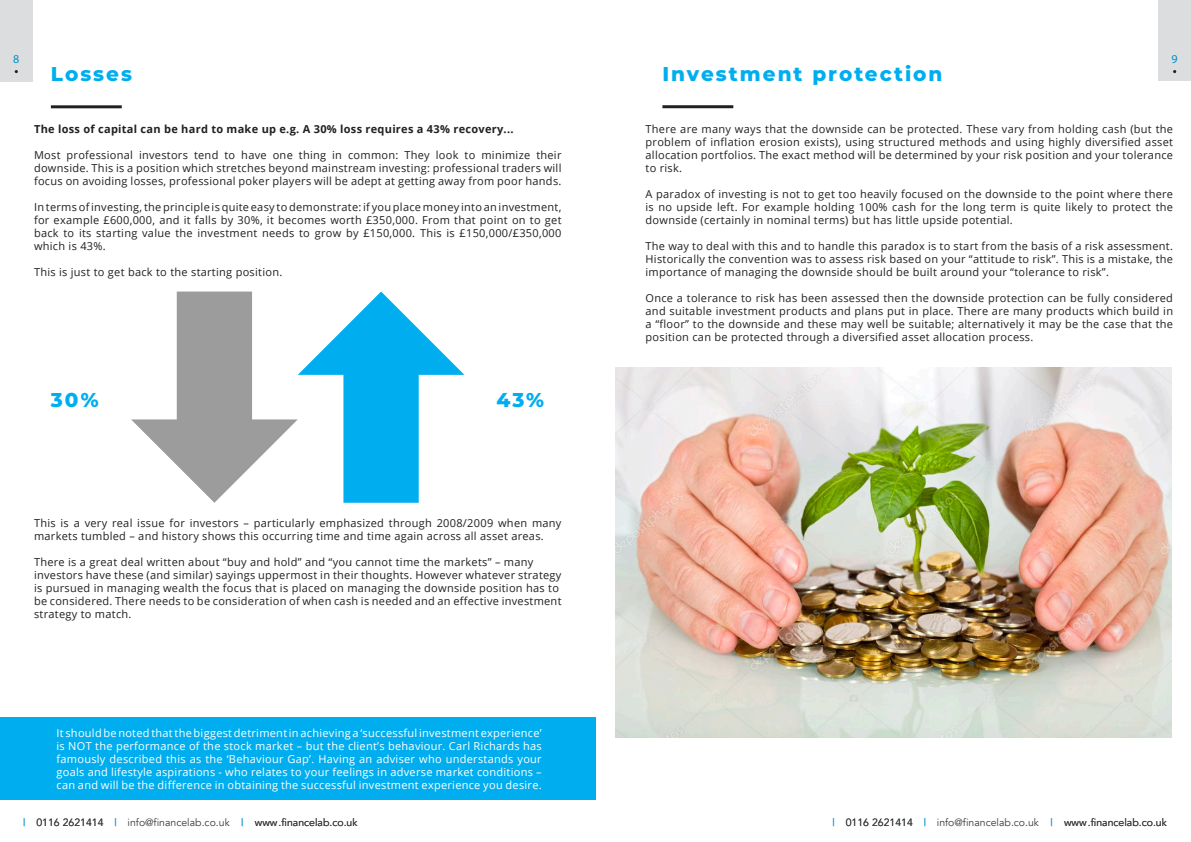
<style>
.page{position:relative;width:1191px;height:842px;background:#fff}
.page>*{position:absolute;margin:0;border:0;box-sizing:border-box;transform-origin:0 0}
.t1{font:800 20px "Montserrat";letter-spacing:.1em;color:#00aeef}
.t2{font:12px "Myriad Pro";color:#0091c6}
.t3{font:11px/13px "Open Sans";letter-spacing:.025em;color:#231f20;text-align:justify}
.t4{font:11px/13px "Open Sans";letter-spacing:.025em;color:#fff;text-align:justify}
.t5{font:700 11px "Open Sans";letter-spacing:.025em;color:#231f20}
.t6{font:10.5px "Avenir";color:#383c3d}
.t7{font:10.5px "Avenir";color:#179dd9}
.s1{color:#179dd9}
</style>
<div class="page">
<img style="left:615px;top:368px;width:556px;height:369px">
<div style="left:0;top:717px;width:595px;height:82px;background:#00aeef"></div>
<hr style="left:51px;top:105px;width:71px;height:3px;background:#231f20">
<hr style="left:662px;top:105px;width:71px;height:3px;background:#231f20">
<svg style="left:131px;top:292px;width:333px;height:211px"></svg>
<div style="left:1158px;top:0;width:33px;height:81px;background:#dcdddf"></div>
<div style="left:0;top:0;width:33px;height:81px;background:#dcdddf"></div>
<p class="t2" style="left:13px;top:52px;width:8px">8</p>
<p class="t2" style="left:1171px;top:52px;width:8px">9</p>
<p class="t1" style="left:51px;top:59px;width:83px">Losses</p>
<p class="t1" style="left:662px;top:60px;width:281px">Investment protection</p>
<p class="t5" style="left:34px;top:121px;width:481px">The loss of capital can be hard to make up e.g. A 30% loss requires a 43% recovery...</p>
<p class="t3" style="left:34px;top:148px;width:529px">Most professional investors tend to have one thing in common: They look to minimize their downside. This is a position which stretches beyond mainstream investing: professional traders will focus on avoiding losses, professional poker players will be adept at getting away from poor hands.</p>
<p class="t3" style="left:34px;top:200px;width:529px">In terms of investing, the principle is quite easy to demonstrate: if you place money into an investment, for example £600,000, and it falls by 30%, it becomes worth £350,000. From that point on to get back to its starting value the investment needs to grow by £150,000. This is £150,000/£350,000 which is 43%.</p>
<p class="t3" style="left:34px;top:265px;width:250px">This is just to get back to the starting position.</p>
<p class="t3" style="left:645px;top:122px;width:529px">There are many ways that the downside can be protected. These vary from holding cash (but the problem of inflation erosion exists), using structured methods and using highly diversified asset allocation portfolios. The exact method will be determined by your risk position and your tolerance to risk.</p>
<p class="t3" style="left:645px;top:187px;width:529px">A paradox of investing is not to get too heavily focused on the downside to the point where there is no upside left. For example holding 100% cash for the long term is quite likely to protect the downside (certainly in nominal terms) but has little upside potential.</p>
<p class="t3" style="left:645px;top:239px;width:529px">The way to deal with this and to handle this paradox is to start from the basis of a risk assessment.<br>Historically the convention was to assess risk based on your “attitude to risk”. This is a mistake, the importance of managing the downside should be built around your “tolerance to risk”.</p>
<p class="t3" style="left:645px;top:291px;width:529px">Once a tolerance to risk has been assessed then the downside protection can be fully considered and suitable investment products and plans put in place. There are many products which build in a “floor” to the downside and these may well be suitable; alternatively it may be the case that the position can be protected through a diversified asset allocation process.</p>
<p class="t1" style="left:51px;top:385px;width:49px">30%</p>
<p class="t1" style="left:496px;top:385px;width:49px">43%</p>
<p class="t3" style="left:34px;top:516px;width:529px">This is a very real issue for investors – particularly emphasized through 2008/2009 when many markets tumbled – and history shows this occurring time and time again across all asset areas.</p>
<p class="t3" style="left:34px;top:555px;width:501px">There is a great deal written about “buy and hold” and “you cannot time the markets” – many</p>
<p class="t3" style="left:34px;top:568px;width:529px">investors have these (and similar) sayings uppermost in their thoughts. However whatever strategy</p>
<p class="t3" style="left:34px;top:581px;width:526px">is pursued in managing wealth the focus that is placed on managing the downside position has to</p>
<p class="t3" style="left:34px;top:594px;width:529px">be considered. There needs to be consideration of when cash is needed and an effective investment</p>
<p class="t3" style="left:34px;top:607px;width:99px">strategy to match.</p>
<p class="t4" style="left:56px;top:726px;width:487px">It should be noted that the biggest detriment in achieving a ‘successful investment experience’ is NOT the performance of the stock market – but the client’s behaviour. Carl Richards has famously described this as the ‘Behaviour Gap’. Having an adviser who understands your goals and lifestyle aspirations - who relates to your feelings in adverse market conditions – can and will be the difference in obtaining the successful investment experience you desire.</p>
<p class="t7" style="left:23px;top:816px;width:4px">|</p>
<p class="t6" style="left:36px;top:816px;width:322px">0116 2621414 <span class="s1">|</span> info@financelab.co.uk <span class="s1">|</span> www.financelab.co.uk</p>
<p class="t7" style="left:832px;top:816px;width:4px">|</p>
<p class="t6" style="left:845px;top:816px;width:322px">0116 2621414 <span class="s1">|</span> info@financelab.co.uk <span class="s1">|</span> www.financelab.co.uk</p>
</div>
